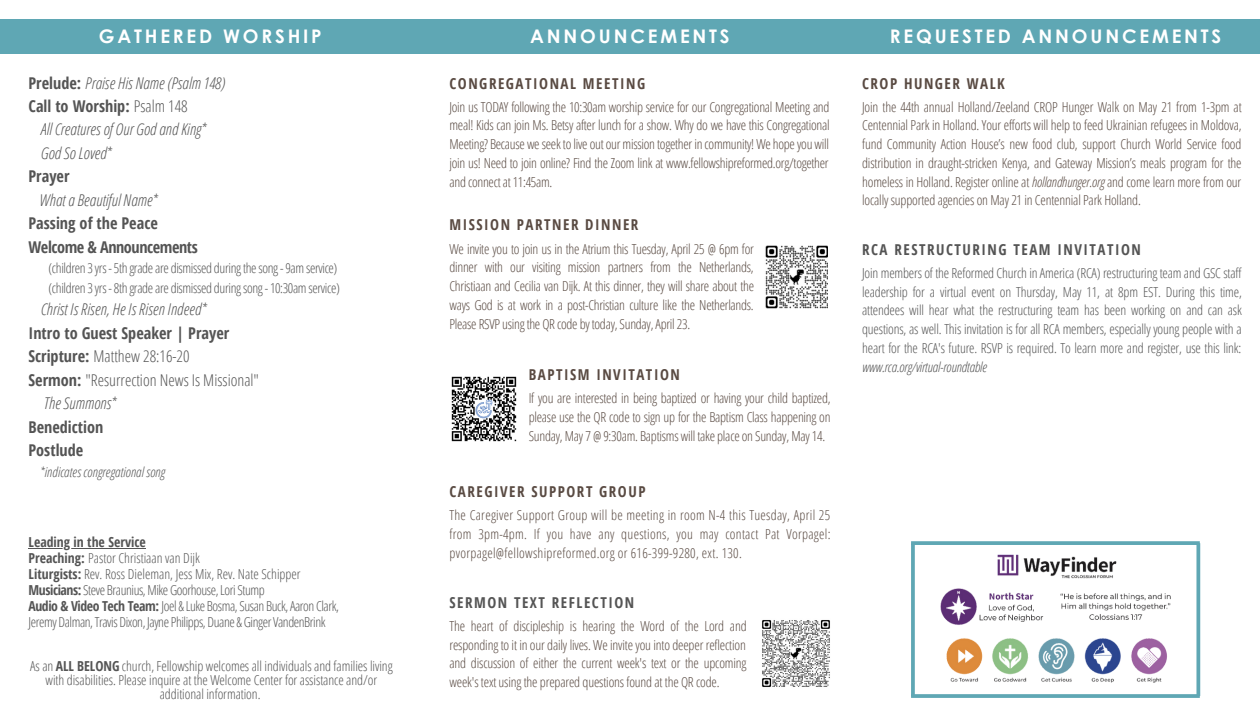
<style>
.page{position:relative;width:1260px;height:720px;background:#fff}
.page>*{position:absolute;margin:0;border:0;box-sizing:border-box;transform-origin:0 0}
.t1{font:700 19px "Century Gothic";letter-spacing:.15em;color:#fff}
.t2{font:700 18.75px "Century Gothic";letter-spacing:.15em;color:#fff}
.t3{font:italic 300 16.25px/23.5px "Open Sans Condensed";color:#545454}
.t4{font:300 16.25px "Open Sans Condensed";color:#545454}
.t5{font:700 16.25px/23.5px "Open Sans Condensed";color:#545454}
.t6{font:700 16.25px/23.5px "Open Sans Condensed";letter-spacing:-.025em;color:#545454}
.t7{font:700 condensed 15px "Open Sans";letter-spacing:.1em;color:#594a42}
.t8{font:700 condensed 15px "Open Sans";letter-spacing:.1em;color:#545454}
.t9{font:300 13.75px/18.8px "Open Sans Condensed";letter-spacing:-.015em;color:#594a42;text-align:justify}
.t10{font:300 13.75px/18.8px "Open Sans Condensed";letter-spacing:-.01em;color:#545454}
.t11{font:300 13.75px/16px "Open Sans Condensed";letter-spacing:-.03em;color:#545454}
.t12{font:italic 300 13.75px "Open Sans Condensed";color:#545454}
.s1{font-weight:700;font-style:normal}
.s2{font-style:normal}
.s3{font-weight:700}
.s4{font-style:italic}
</style>
<div class="page">
<div style="left:0;top:19px;width:1260px;height:35px;background:#5fa7b4"></div>
<img style="left:762px;top:620px;width:68px;height:67px">
<img style="left:940px;top:554px;width:231px;height:129px">
<svg style="left:911px;top:541px;width:289px;height:4px"></svg>
<svg style="left:911px;top:694px;width:289px;height:4px"></svg>
<svg style="left:911px;top:543px;width:4px;height:153px"></svg>
<svg style="left:1196px;top:543px;width:4px;height:153px"></svg>
<img style="left:765px;top:245px;width:63px;height:63px">
<hr style="left:29px;top:548px;width:117px;height:1px;background:#545454">
<img style="left:451px;top:376px;width:66px;height:66px">
<h1 class="t1" style="left:43px;top:21px;width:329px">GATHERED WORSHIP SERVICE</h1>
<h2 class="t2" style="left:99px;top:24px;width:224px">GATHERED WORSHIP</h2>
<h2 class="t2" style="left:890px;top:24px;width:333px">REQUESTED ANNOUNCEMENTS</h2>
<h2 class="t2" style="left:530px;top:24px;width:201px">ANNOUNCEMENTS</h2>
<p class="t3" style="left:29px;top:71px;width:198px"><span class="s1">Prelude:</span> Praise His Name (Psalm 148)<br><span class="s1">Call to Worship:</span> <span class="s2">Psalm 148</span></p>
<p class="t3" style="left:41px;top:117px;width:167px">All Creatures of Our God and King*<br>God So Loved*</p>
<p class="t5" style="left:29px;top:164px;width:43px">Prayer</p>
<p class="t3" style="left:39px;top:188px;width:120px">What a Beautiful Name*</p>
<p class="t6" style="left:29px;top:211px;width:171px">Passing of the Peace<br>Welcome &amp; Announcements</p>
<p class="t10" style="left:49px;top:258px;width:293px;line-height:19.8px">(children 3 yrs - 5th grade are dismissed during the song - 9am service) (children 3 yrs - 8th grade are dismissed during song - 10:30am service)</p>
<p class="t3" style="left:41px;top:297px;width:167px">Christ Is Risen, He Is Risen Indeed*</p>
<p class="t5" style="left:29px;top:321px;width:202px">Intro to Guest Speaker | Prayer</p>
<p class="t4" style="left:29px;top:345px;width:163px"><span class="s3">Scripture:</span> Matthew 28:16-20</p>
<p class="t4" style="left:29px;top:368px;width:232px"><span class="s3">Sermon:</span> "Resurrection News Is Missional"</p>
<p class="t3" style="left:44px;top:391px;width:74px">The Summons*</p>
<p class="t5" style="left:29px;top:415px;width:76px">Benediction<br>Postlude</p>
<p class="t12" style="left:40px;top:462px;width:126px">*indicates congregational song</p>
<p class="t11" style="left:29px;top:534px;width:312px"><span class="s3">Leading in the Service<br>Preaching:</span> Pastor Christiaan van Dijk<br><span class="s3">Liturgists:</span> Rev. Ross Dieleman, Jess Mix, Rev. Nate Schipper <span class="s3">Musicians:</span> Steve Braunius, Mike Goorhouse, Lori Stump<br><span class="s3">Audio &amp; Video Tech Team:</span> Joel &amp; Luke Bosma, Susan Buck, Aaron Clark, Jeremy Dalman, Travis Dixon, Jayne Philipps, Duane &amp; Ginger VandenBrink</p>
<p class="t10" style="left:30px;top:658px;width:364px;line-height:14px;text-align:center">As an <span class="s3">ALL BELONG</span> church, Fellowship welcomes all individuals and families living with disabilities. Please inquire at the Welcome Center for assistance and/or additional information.</p>
<p class="t7" style="left:449px;top:73px;width:197px">CONGREGATIONAL MEETING</p>
<p class="t9" style="left:449px;top:97px;width:382px">Join us TODAY following the 10:30am worship service for our Congregational Meeting and meal! Kids can join Ms. Betsy after lunch for a show. Why do we have this Congregational Meeting? Because we seek to live out our mission together in community! We hope you will join us! Need to join online? Find the Zoom link at www.fellowshipreformed.org/together and connect at 11:45am.</p>
<p class="t7" style="left:449px;top:214px;width:191px">MISSION PARTNER DINNER</p>
<p class="t9" style="left:449px;top:239px;width:306px">We invite you to join us in the Atrium this Tuesday, April 25 @ 6pm for dinner with our visiting mission partners from the Netherlands, Christiaan and Cecilia van Dijk. At this dinner, they will share about the ways God is at work in a post-Christian culture like the Netherlands.<br>Please RSVP using the QR code by today, Sunday, April 23.</p>
<p class="t7" style="left:529px;top:364px;width:153px">BAPTISM INVITATION</p>
<p class="t9" style="left:529px;top:388px;width:303px">If you are interested in being baptized or having your child baptized, please use the QR code to sign up for the Baptism Class happening on Sunday, May 7 @ 9:30am. Baptisms will take place on Sunday, May 14.</p>
<p class="t7" style="left:449px;top:481px;width:198px">CAREGIVER SUPPORT GROUP</p>
<p class="t9" style="left:449px;top:505px;width:383px">The Caregiver Support Group will be meeting in room N-4 this Tuesday, April 25 from 3pm-4pm. If you have any questions, you may contact Pat Vorpagel: pvorpagel@fellowshipreformed.org or 616-399-9280, ext. 130.</p>
<p class="t8" style="left:449px;top:592px;width:186px">SERMON TEXT REFLECTION</p>
<p class="t9" style="left:449px;top:616px;width:299px">The heart of discipleship is hearing the Word of the Lord and responding to it in our daily lives. We invite you into deeper reflection and discussion of either the current week's text or the upcoming week's text using the prepared questions found at the QR code.</p>
<p class="t7" style="left:862px;top:73px;width:144px">CROP HUNGER WALK</p>
<p class="t9" style="left:862px;top:97px;width:381px">Join the 44th annual Holland/Zeeland CROP Hunger Walk on May 21 from 1-3pm at Centennial Park in Holland. Your efforts will help to feed Ukrainian refugees in Moldova, fund Community Action House’s new food club, support Church World Service food distribution in draught-stricken Kenya, and Gateway Mission’s meals program for the homeless in Holland. Register online at <span class="s4">hollandhunger.org</span> and come learn more from our locally supported agencies on May 21 in Centennial Park Holland.</p>
<p class="t8" style="left:862px;top:239px;width:280px">RCA RESTRUCTURING TEAM INVITATION</p>
<p class="t10" style="left:862px;top:263px;width:381px;text-align:justify">Join members of the Reformed Church in America (RCA) restructuring team and GSC staff leadership for a virtual event on Thursday, May 11, at 8pm EST. During this time, attendees will hear what the restructuring team has been working on and can ask questions, as well. This invitation is for all RCA members, especially young people with a heart for the RCA's future. RSVP is required. To learn more and register, use this link:</p>
<p class="t12" style="left:862px;top:357px;width:126px">www.rca.org/virtual-roundtable</p>
</div>
